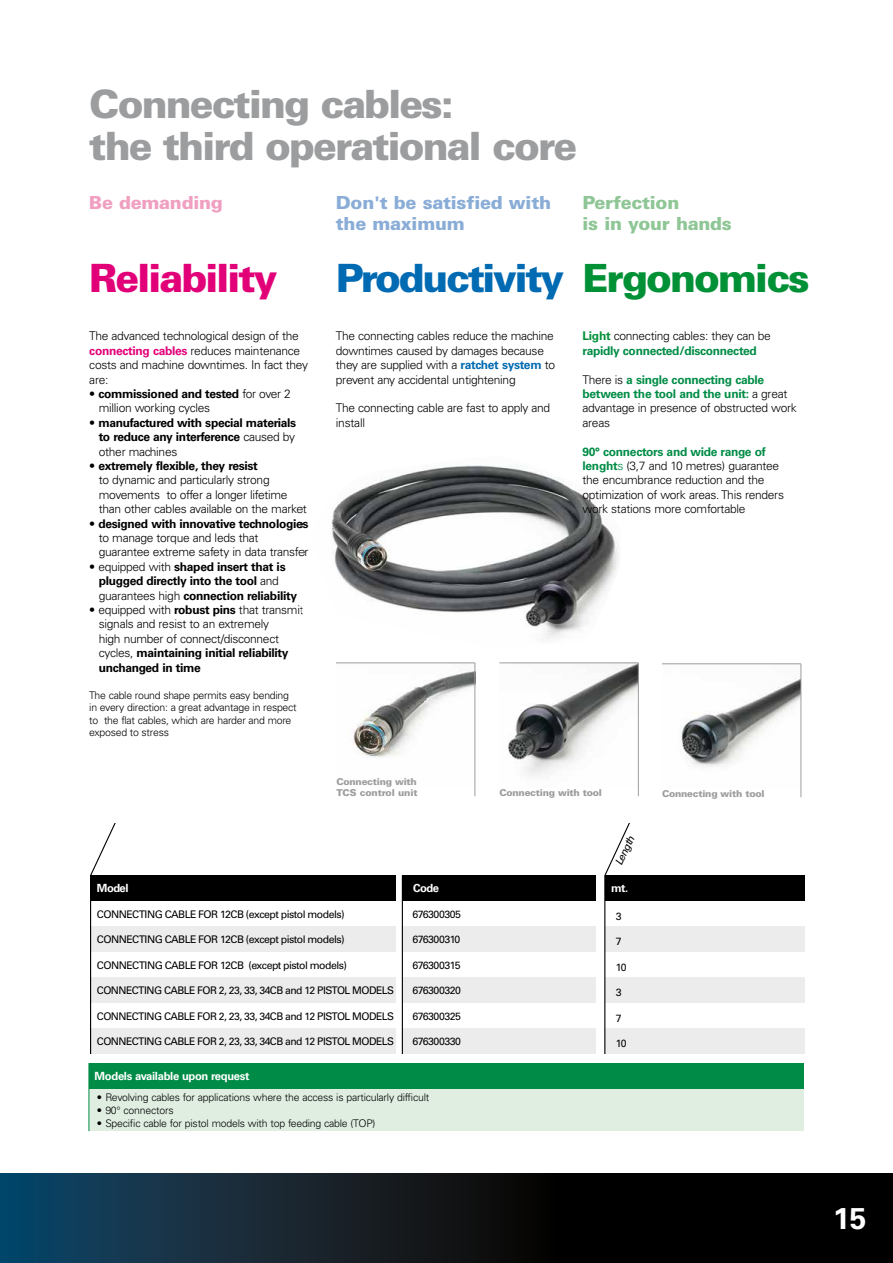
<style>
.page{position:relative;width:893px;height:1263px;background:#fff}
.page>*{position:absolute;margin:0;border:0;box-sizing:border-box;transform-origin:0 0}
.t1{font:900 39px/42px "Univers LT Std";letter-spacing:-.05em;color:#9c9d9f}
.t2{font:900 39px "Univers LT Std";letter-spacing:-.06em;color:#006ab2}
.t3{font:900 39px "Univers LT Std";letter-spacing:-.05em;color:#e20079}
.t4{font:900 39px "Univers LT Std";letter-spacing:-.05em;color:#009036}
.t5{font:700 30px "Univers LT Std";color:#fff}
.t6{font:900 18px/21.6px "Univers LT Std";letter-spacing:-.015em;color:#8aadd7}
.t7{font:900 18px/21.6px "Univers LT Std";letter-spacing:-.015em;color:#8fc696}
.t8{font:900 18px "Univers LT Std";letter-spacing:-.015em;color:#f09fc1}
.t9{font:300 12px/14.4px "Univers LT Std";letter-spacing:-.025em;color:#000}
.t10{font:700 12px/14.4px "Univers LT Std";letter-spacing:-.025em;color:#000;text-align:justify}
.t11{font:700 12px/14.4px "Univers LT Std";letter-spacing:-.025em;color:#008c46}
.t12{font:700 11.25px "Univers LT Std";letter-spacing:-.03em;color:#fff}
.t13{font:700 11.25px "Univers LT";letter-spacing:-.05em;color:#fff}
.t14{font:10.5px "Univers LT";letter-spacing:-.05em;color:#000}
.t15{font:300 10.5px/12.6px "Univers LT Std";letter-spacing:-.025em;color:#000}
.t16{font:italic 10.5px "Univers LT";color:#000}
.t17{font:900 9.45px/11.4px "Univers LT Std";letter-spacing:-.025em;color:#9c9d9f}
.s1{font-weight:700;color:#e20079}
.s2{font-weight:700}
.s3{font-weight:300}
.s4{font-weight:700;color:#006ab2}
.s5{color:#009036}
.s6{font-weight:300;color:#000}
.s7{font-weight:700;color:#008c46}
.s8{color:#008c46}
</style>
<div class="page">
<svg style="left:0;top:1174px;width:555px;height:89px;background:#122634"></svg>
<div style="left:555px;top:1174px;width:338px;height:89px;background:#000"></div>
<img style="left:336px;top:663px;width:138px;height:95px">
<hr style="left:336px;top:662px;width:139px;height:1px;background:#9c9d9f">
<hr style="left:474px;top:663px;width:1px;height:133px;background:#9c9d9f">
<img style="left:499px;top:663px;width:139px;height:124px">
<hr style="left:499px;top:662px;width:139px;height:1px;background:#9c9d9f">
<hr style="left:638px;top:663px;width:1px;height:133px;background:#9c9d9f">
<img style="left:662px;top:664px;width:138px;height:103px">
<hr style="left:662px;top:663px;width:139px;height:1px;background:#9c9d9f">
<hr style="left:800px;top:664px;width:1px;height:133px;background:#9c9d9f">
<img style="left:331px;top:465px;width:288px;height:174px">
<div style="left:89px;top:1089px;width:715px;height:42px;background:#e0eee2"></div>
<div style="left:89px;top:1063px;width:715px;height:26px;background:#008c46"></div>
<hr style="left:89px;top:1063px;width:1px;height:68px;background:#008c46">
<div style="left:605px;top:927px;width:199px;height:25px;background:#ececed"></div>
<div style="left:402px;top:926px;width:194px;height:26px;background:#ececed"></div>
<div style="left:605px;top:978px;width:199px;height:25px;background:#ececed"></div>
<div style="left:402px;top:978px;width:194px;height:25px;background:#ececed"></div>
<div style="left:91px;top:926px;width:305px;height:26px;background:#ececed"></div>
<div style="left:91px;top:978px;width:305px;height:25px;background:#ececed"></div>
<div style="left:605px;top:1029px;width:199px;height:25px;background:#ececed"></div>
<div style="left:402px;top:1029px;width:194px;height:25px;background:#ececed"></div>
<div style="left:91px;top:1029px;width:305px;height:25px;background:#ececed"></div>
<div style="left:605px;top:875px;width:199px;height:26px;background:#000"></div>
<div style="left:402px;top:875px;width:194px;height:26px;background:#000"></div>
<div style="left:91px;top:875px;width:305px;height:26px;background:#000"></div>
<svg style="left:604px;top:824px;width:38px;height:230px"></svg>
<hr style="left:402px;top:875px;width:1px;height:179px;background:#000">
<svg style="left:90px;top:824px;width:38px;height:230px"></svg>
<h1 class="t1" style="left:89px;top:82px;width:490px">Connecting cables:<br>the third operational core</h1>
<h3 class="t8" style="left:89px;top:191px;width:135px">Be demanding</h3>
<h3 class="t6" style="left:336px;top:191px;width:217px">Don't be satisfied with the maximum</h3>
<h1 class="t3" style="left:89px;top:253px;width:190px">Reliability</h1>
<h1 class="t2" style="left:336px;top:253px;width:230px">Productivity</h1>
<p class="t9" style="left:89px;top:329px;width:220px">The advanced technological design of the <span class="s1">connecting cables</span> reduces maintenance costs and machine downtimes. In fact they are:</p>
<p class="t9" style="left:99px;top:387px;width:194px;text-indent:-10px">• <span class="s2">commissioned and tested</span> for over 2 million working cycles</p>
<p class="t10" style="left:99px;top:415px;width:199px;text-indent:-10px"><span class="s3">•</span> manufactured with special materials to reduce any interference <span class="s3">caused by other machines</span></p>
<p class="t9" style="left:99px;top:459px;width:210px;text-indent:-10px">• <span class="s2">extremely flexible, they resist<br></span>to dynamic and particularly strong movements to offer a longer lifetime than other cables available on the market</p>
<p class="t9" style="left:99px;top:516px;width:211px;text-indent:-10px">• <span class="s2">designed with innovative technologies </span>to manage torque and leds that guarantee extreme safety in data transfer</p>
<p class="t10" style="left:99px;top:559px;width:200px;text-align:left;text-indent:-10px"><span class="s3">• equipped with</span> shaped insert that is plugged directly into the tool <span class="s3">and guarantees high</span> connection reliability</p>
<p class="t9" style="left:99px;top:603px;width:206px;text-indent:-10px">• equipped with <span class="s2">robust pins</span> that transmit signals and resist to an extremely<br>high number of connect/disconnect cycles, <span class="s2">maintaining initial reliability unchanged in time</span></p>
<p class="t15" style="left:89px;top:689px;width:209px">The cable round shape permits easy bending in every direction: a great advantage in respect to the flat cables, which are harder and more exposed to stress</p>
<p class="t9" style="left:336px;top:329px;width:221px">The connecting cables reduce the machine downtimes caused by damages because they are supplied with a <span class="s4">ratchet system</span> to prevent any accidental untightening</p>
<p class="t9" style="left:336px;top:401px;width:216px">The connecting cable are fast to apply and install</p>
<h3 class="t7" style="left:583px;top:191px;width:151px">Perfection<br>is in your hands</h3>
<h1 class="t4" style="left:583px;top:253px;width:229px">Ergonomics</h1>
<p class="t11" style="left:583px;top:329px;width:190px"><span class="s5">Light</span> <span class="s6">connecting cables: they can be </span>rapidly connected/disconnected</p>
<p class="t9" style="left:583px;top:372px;width:216px">There is <span class="s7">a single connecting cable between the tool and the unit:</span> a great advantage in presence of obstructed work areas</p>
<p class="t9" style="left:583px;top:444px;width:203px"><span class="s7">90° connectors and wide range of lenght</span><span class="s8">s</span> (3,7 and 10 metres) guarantee the encumbrance reduction and the optimization of work areas. This renders work stations more comfortable</p>
<p class="t17" style="left:336px;top:776px;width:83px">Connecting with<br>TCS control unit</p>
<p class="t17" style="left:499px;top:787px;width:104px">Connecting with tool</p>
<p class="t17" style="left:662px;top:788px;width:104px">Connecting with tool</p>
<p class="t13" style="left:97px;top:881px;width:33px">Model</p>
<p class="t13" style="left:413px;top:881px;width:27px">Code</p>
<p class="t14" style="left:97px;top:907px;width:249px">CONNECTING CABLE FOR 12CB (except pistol models)</p>
<p class="t14" style="left:97px;top:933px;width:249px">CONNECTING CABLE FOR 12CB (except pistol models)</p>
<p class="t14" style="left:97px;top:958px;width:252px">CONNECTING CABLE FOR 12CB (except pistol models)</p>
<p class="t14" style="left:97px;top:984px;width:299px">CONNECTING CABLE FOR 2, 23, 33, 34CB and 12 PISTOL MODELS</p>
<p class="t14" style="left:97px;top:1010px;width:299px">CONNECTING CABLE FOR 2, 23, 33, 34CB and 12 PISTOL MODELS</p>
<p class="t14" style="left:97px;top:1035px;width:299px">CONNECTING CABLE FOR 2, 23, 33, 34CB and 12 PISTOL MODELS</p>
<p class="t14" style="left:413px;top:907px;width:50px">676300305</p>
<p class="t14" style="left:413px;top:933px;width:49px">676300310</p>
<p class="t14" style="left:413px;top:958px;width:50px">676300315</p>
<p class="t14" style="left:413px;top:984px;width:50px">676300320</p>
<p class="t14" style="left:413px;top:1010px;width:50px">676300325</p>
<p class="t14" style="left:413px;top:1035px;width:50px">676300330</p>
<p class="t12" style="left:95px;top:1070px;width:156px">Models available upon request</p>
<p class="t15" style="left:97px;top:1091px;width:334px">• Revolving cables for applications where the access is particularly difficult</p>
<p class="t15" style="left:97px;top:1104px;width:78px">• 90° connectors</p>
<p class="t15" style="left:97px;top:1116px;width:280px">• Specific cable for pistol models with top feeding cable (TOP)</p>
<p class="t16" style="left:612px;top:862px;width:33px;rotate:-65deg">Length</p>
<p class="t13" style="left:611px;top:881px;width:18px">mt.</p>
<p class="t14" style="left:616px;top:910px;width:7px">3</p>
<p class="t14" style="left:616px;top:935px;width:7px">7</p>
<p class="t14" style="left:616px;top:961px;width:12px">10</p>
<p class="t14" style="left:616px;top:986px;width:7px">3</p>
<p class="t14" style="left:616px;top:1012px;width:7px">7</p>
<p class="t14" style="left:616px;top:1037px;width:12px">10</p>
<h2 class="t5" style="left:833px;top:1201px;width:35px">15</h2>
</div>
